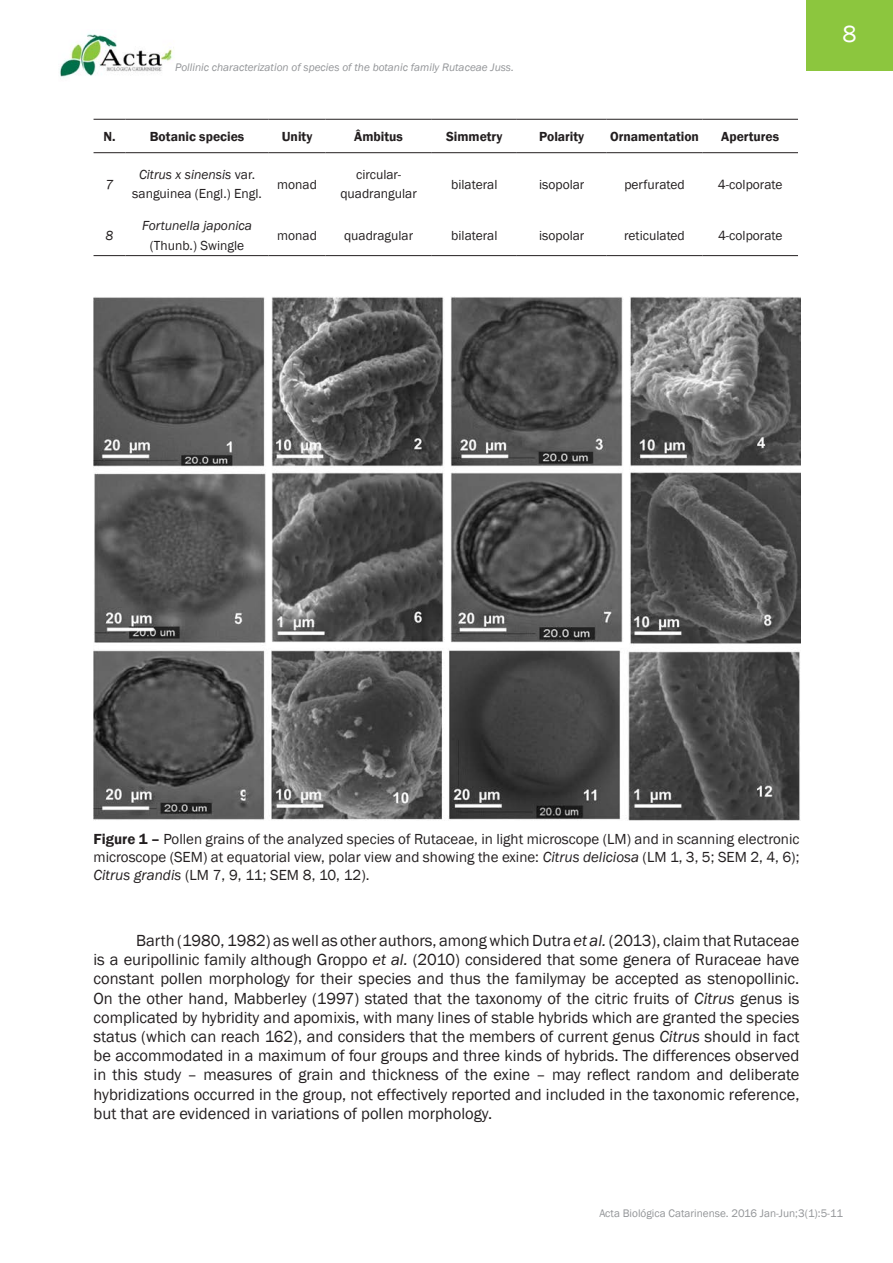
<style>
.page{position:relative;width:893px;height:1263px;background:#fff}
.page>*{position:absolute;margin:0;border:0;box-sizing:border-box;transform-origin:0 0}
.t1{font:24px "Franklin Gothic";color:#fff}
.t2{font:16.5px/19.2px "Franklin Gothic";color:#231f20;text-align:justify}
.t3{font:15px/18px "Franklin Gothic";color:#231f20;text-align:justify}
.t4{font:13.5px/19.2px "Franklin Gothic";color:#231f20;text-align:center}
.t5{font:600 13.5px "Franklin Gothic";color:#231f20}
.t6{font:italic 13.5px "Franklin Gothic";color:#231f20}
.t7{font:italic 11.25px "Franklin Gothic";color:#939598}
.t8{font:11.25px "Franklin Gothic";color:#939598}
.s1{font-style:italic}
.s2{font-weight:600}
</style>
<div class="page">
<img style="left:59px;top:33px;width:115px;height:45px">
<div style="left:806px;top:0;width:87px;height:71px;background:#8cc63e"></div>
<hr style="left:94px;top:119px;width:31px;height:1px;background:#231f20">
<hr style="left:125px;top:119px;width:144px;height:1px;background:#231f20">
<hr style="left:269px;top:119px;width:56px;height:1px;background:#231f20">
<hr style="left:325px;top:119px;width:107px;height:1px;background:#231f20">
<hr style="left:432px;top:119px;width:85px;height:1px;background:#231f20">
<hr style="left:517px;top:119px;width:90px;height:1px;background:#231f20">
<hr style="left:607px;top:119px;width:95px;height:1px;background:#231f20">
<hr style="left:702px;top:119px;width:96px;height:1px;background:#231f20">
<hr style="left:94px;top:152px;width:31px;height:1px;background:#231f20">
<hr style="left:125px;top:152px;width:144px;height:1px;background:#231f20">
<hr style="left:269px;top:152px;width:56px;height:1px;background:#231f20">
<hr style="left:325px;top:152px;width:107px;height:1px;background:#231f20">
<hr style="left:432px;top:152px;width:85px;height:1px;background:#231f20">
<hr style="left:517px;top:152px;width:90px;height:1px;background:#231f20">
<hr style="left:607px;top:152px;width:95px;height:1px;background:#231f20">
<hr style="left:702px;top:152px;width:96px;height:1px;background:#231f20">
<hr style="left:94px;top:255px;width:31px;height:1px;background:#231f20">
<hr style="left:125px;top:255px;width:144px;height:1px;background:#231f20">
<hr style="left:269px;top:255px;width:56px;height:1px;background:#231f20">
<hr style="left:325px;top:255px;width:107px;height:1px;background:#231f20">
<hr style="left:432px;top:255px;width:85px;height:1px;background:#231f20">
<hr style="left:517px;top:255px;width:90px;height:1px;background:#231f20">
<hr style="left:607px;top:255px;width:95px;height:1px;background:#231f20">
<hr style="left:702px;top:255px;width:96px;height:1px;background:#231f20">
<img style="left:94px;top:296px;width:706px;height:524px">
<p class="t7" style="left:175px;top:60px;width:340px">Pollinic characterization of species of the botanic family Rutaceae Juss.</p>
<p class="t5" style="left:103px;top:128px;width:14px">N.</p>
<p class="t5" style="left:150px;top:128px;width:96px">Botanic species</p>
<p class="t5" style="left:282px;top:128px;width:32px">Unity</p>
<p class="t5" style="left:354px;top:128px;width:50px">Âmbitus</p>
<p class="t5" style="left:446px;top:128px;width:58px">Simmetry</p>
<p class="t5" style="left:539px;top:128px;width:47px">Polarity</p>
<p class="t5" style="left:610px;top:128px;width:90px">Ornamentation</p>
<p class="t5" style="left:721px;top:128px;width:60px">Apertures</p>
<p class="t6" style="left:106px;top:176px;width:9px">7</p>
<p class="t4" style="left:132px;top:165px;width:131px"><span class="s1">Citrus x sinensis</span> var. sanguinea (Engl.) Engl.</p>
<p class="t4" style="left:277px;top:175px;width:41px">monad</p>
<p class="t4" style="left:340px;top:165px;width:78px">circular&shy;quadrangular</p>
<p class="t4" style="left:451px;top:175px;width:48px">bilateral</p>
<p class="t4" style="left:539px;top:175px;width:47px">isopolar</p>
<p class="t4" style="left:624px;top:175px;width:62px">perfurated</p>
<p class="t4" style="left:718px;top:175px;width:66px">4-colporate</p>
<p class="t6" style="left:106px;top:227px;width:9px">8</p>
<p class="t6" style="left:142px;top:217px;width:112px">Fortunella japonica</p>
<p class="t4" style="left:150px;top:236px;width:96px">(Thunb.) Swingle</p>
<p class="t4" style="left:277px;top:226px;width:41px">monad</p>
<p class="t4" style="left:344px;top:226px;width:71px">quadragular</p>
<p class="t4" style="left:451px;top:226px;width:48px">bilateral</p>
<p class="t4" style="left:539px;top:226px;width:47px">isopolar</p>
<p class="t4" style="left:624px;top:226px;width:62px">reticulated</p>
<p class="t4" style="left:718px;top:226px;width:66px">4-colporate</p>
<h1 class="t1" style="left:842px;top:19px;width:16px">8</h1>
<p class="t3" style="left:94px;top:830px;width:707px"><span class="s2">Figure 1 –</span> Pollen grains of the analyzed species of Rutaceae, in light microscope (LM) and in scanning electronic microscope (SEM) at equatorial view, polar view and showing the exine: <span class="s1">Citrus deliciosa</span> (LM 1, 3, 5; SEM 2, 4, 6); <span class="s1">Citrus grandis</span> (LM 7, 9, 11; SEM 8, 10, 12).</p>
<p class="t2" style="left:94px;top:931px;width:707px;text-indent:43px">Barth (1980, 1982) as well as other authors, among which Dutra <span class="s1">et al.</span> (2013), claim that Rutaceae is a euripollinic family although Groppo <span class="s1">et al.</span> (2010) considered that some genera of Ruraceae have constant pollen morphology for their species and thus the familymay be accepted as stenopollinic.<br>On the other hand, Mabberley (1997) stated that the taxonomy of the citric fruits of <span class="s1">Citrus</span> genus is complicated by hybridity and apomixis, with many lines of stable hybrids which are granted the species status (which can reach 162), and considers that the members of current genus <span class="s1">Citrus</span> should in fact be accommodated in a maximum of four groups and three kinds of hybrids. The differences observed in this study – measures of grain and thickness of the exine – may reflect random and deliberate hybridizations occurred in the group, not effectively reported and included in the taxonomic reference, but that are evidenced in variations of pollen morphology.</p>
<p class="t8" style="left:599px;top:1206px;width:245px">Acta Biológica Catarinense. 2016 Jan-Jun;3(1):5-11</p>
</div>
